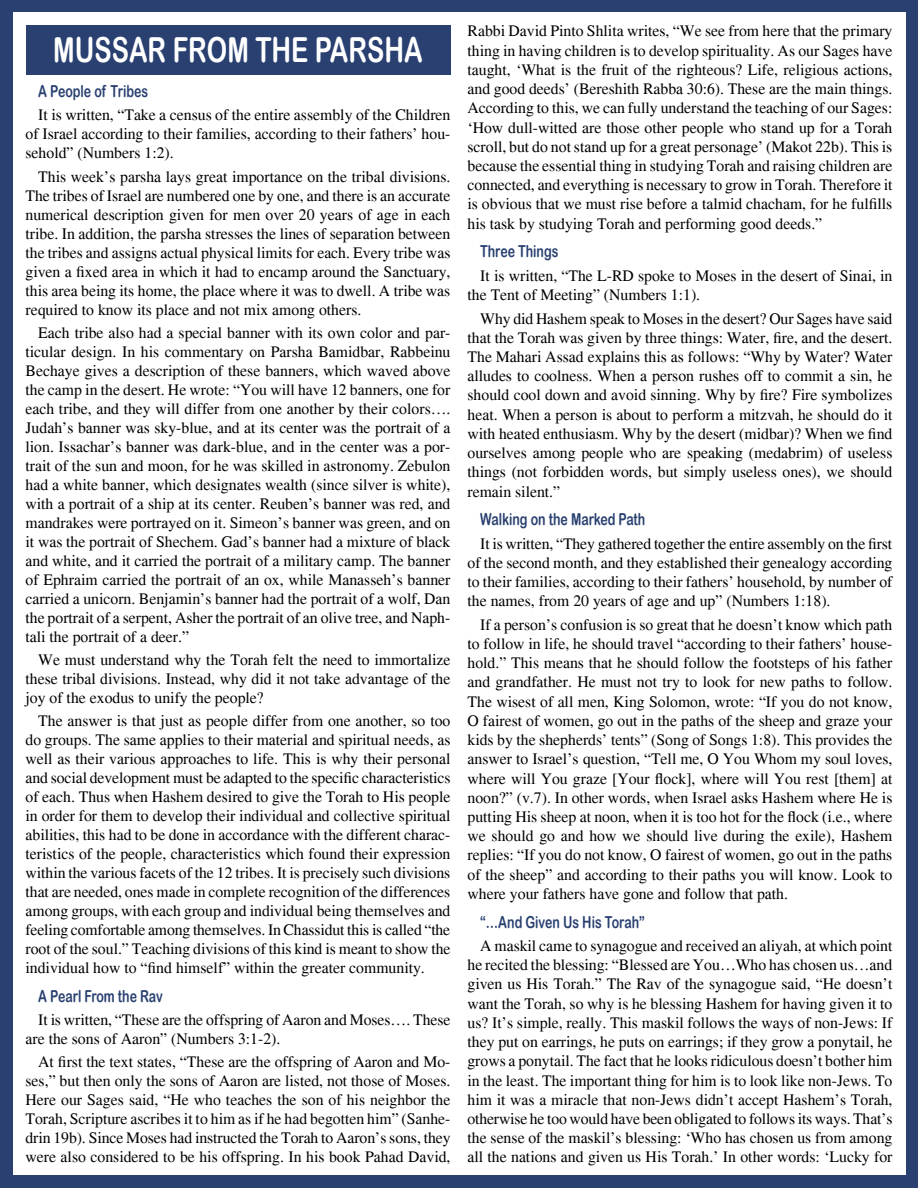
<style>
.page{position:relative;width:918px;height:1188px;background:#fff}
.page>*{position:absolute;margin:0;border:0;box-sizing:border-box;transform-origin:0 0}
.Titre{font:34.5px "Arial Rounded MT Bold";color:#fff;scale:.75 1}
.Sous-titre{font:16.5px "Arial Rounded MT Bold";color:#294070;scale:.75 1}
.Corp_de_texte_roman{font:15.75px/19.2px "Times New Roman";color:#000;text-align:justify}
</style>
<div class="page">
<div style="left:0;top:0;width:917px;height:1188px;background:#294070"></div>
<div style="left:13px;top:13px;width:892px;height:1162px;background:#fff"></div>
<hr style="left:917px;top:0;width:1px;height:1188px;background:#294070">
<div style="left:26px;top:26px;width:424px;height:49px;background:#294070"></div>
<p class="Titre" style="left:53px;top:29px;width:494px">MUSSAR FROM THE PARSHA</p>
<p class="Corp_de_texte_roman" style="left:468px;top:21px;width:427px">Rabbi David Pinto Shlita writes, “We see from here that the primary thing in having children is to develop spirituality. As our Sages have taught, ‘What is the fruit of the righteous? Life, religious actions, and good deeds’ (Bereshith Rabba 30:6). These are the main things.<br>According to this, we can fully understand the teaching of our Sages: ‘How dull-witted are those other people who stand up for a Torah scroll, but do not stand up for a great personage’ (Makot 22b). This is because the essential thing in studying Torah and raising children are connected, and everything is necessary to grow in Torah. Therefore it is obvious that we must rise before a talmid chacham, for he fulfills his task by studying Torah and performing good deeds.”</p>
<p class="Sous-titre" style="left:480px;top:242px;width:106px">Three Things</p>
<p class="Corp_de_texte_roman" style="left:468px;top:266px;width:426px;text-indent:13px">It is written, “The L-RD spoke to Moses in the desert of Sinai, in the Tent of Meeting” (Numbers 1:1).</p>
<p class="Corp_de_texte_roman" style="left:468px;top:309px;width:427px;text-indent:13px">Why did Hashem speak to Moses in the desert? Our Sages have said that the Torah was given by three things: Water, fire, and the desert.<br>The Mahari Assad explains this as follows: “Why by Water? Water alludes to coolness. When a person rushes off to commit a sin, he should cool down and avoid sinning. Why by fire? Fire symbolizes heat. When a person is about to perform a mitzvah, he should do it with heated enthusiasm. Why by the desert (midbar)? When we find ourselves among people who are speaking (medabrim) of useless things (not forbidden words, but simply useless ones), we should remain silent.”</p>
<p class="Sous-titre" style="left:480px;top:510px;width:222px">Walking on the Marked Path</p>
<p class="Corp_de_texte_roman" style="left:468px;top:534px;width:426px;text-indent:13px">It is written, “They gathered together the entire assembly on the first of the second month, and they established their genealogy according to their families, according to their fathers’ household, by number of the names, from 20 years of age and up” (Numbers 1:18).</p>
<p class="Corp_de_texte_roman" style="left:468px;top:615px;width:426px;text-indent:13px">If a person’s confusion is so great that he doesn’t know which path to follow in life, he should travel “according to their fathers’ house&shy;hold.” This means that he should follow the footsteps of his father and grandfather. He must not try to look for new paths to follow.<br>The wisest of all men, King Solomon, wrote: “If you do not know, O fairest of women, go out in the paths of the sheep and graze your kids by the shepherds’ tents” (Song of Songs 1:8). This provides the answer to Israel’s question, “Tell me, O You Whom my soul loves, where will You graze [Your flock], where will You rest [them] at noon?” (v.7). In other words, when Israel asks Hashem where He is putting His sheep at noon, when it is too hot for the flock (i.e., where we should go and how we should live during the exile), Hashem replies: “If you do not know, O fairest of women, go out in the paths of the sheep” and according to their paths you will know. Look to where your fathers have gone and follow that path.</p>
<p class="Sous-titre" style="left:480px;top:912px;width:221px">“…And Given Us His Torah”</p>
<p class="Corp_de_texte_roman" style="left:468px;top:936px;width:427px;text-indent:13px">A maskil came to synagogue and received an aliyah, at which point he recited the blessing: “Blessed are You…Who has chosen us…and given us His Torah.” The Rav of the synagogue said, “He doesn’t want the Torah, so why is he blessing Hashem for having given it to us? It’s simple, really. This maskil follows the ways of non-Jews: If they put on earrings, he puts on earrings; if they grow a ponytail, he grows a ponytail. The fact that he looks ridiculous doesn’t bother him in the least. The important thing for him is to look like non-Jews. To him it was a miracle that non-Jews didn’t accept Hashem’s Torah, otherwise he too would have been obligated to follows its ways. That’s the sense of the maskil’s blessing: ‘Who has chosen us from among all the nations and given us His Torah.’ In other words: ‘Lucky for</p>
<p class="Sous-titre" style="left:38px;top:81px;width:148px">A People of Tribes</p>
<p class="Corp_de_texte_roman" style="left:26px;top:105px;width:426px;text-indent:13px">It is written, “Take a census of the entire assembly of the Children of Israel according to their families, according to their fathers’ hou&shy;sehold” (Numbers 1:2).</p>
<p class="Corp_de_texte_roman" style="left:26px;top:167px;width:427px;text-indent:13px">This week’s parsha lays great importance on the tribal divisions.<br>The tribes of Israel are numbered one by one, and there is an accurate numerical description given for men over 20 years of age in each tribe. In addition, the parsha stresses the lines of separation between the tribes and assigns actual physical limits for each. Every tribe was given a fixed area in which it had to encamp around the Sanctuary, this area being its home, the place where it was to dwell. A tribe was required to know its place and not mix among others.</p>
<p class="Corp_de_texte_roman" style="left:26px;top:323px;width:427px;text-indent:13px">Each tribe also had a special banner with its own color and par&shy;ticular design. In his commentary on Parsha Bamidbar, Rabbeinu Bechaye gives a description of these banners, which waved above the camp in the desert. He wrote: “You will have 12 banners, one for each tribe, and they will differ from one another by their colors….<br>Judah’s banner was sky-blue, and at its center was the portrait of a lion. Issachar’s banner was dark-blue, and in the center was a por&shy;trait of the sun and moon, for he was skilled in astronomy. Zebulon had a white banner, which designates wealth (since silver is white), with a portrait of a ship at its center. Reuben’s banner was red, and mandrakes were portrayed on it. Simeon’s banner was green, and on it was the portrait of Shechem. Gad’s banner had a mixture of black and white, and it carried the portrait of a military camp. The banner of Ephraim carried the portrait of an ox, while Manasseh’s banner carried a unicorn. Benjamin’s banner had the portrait of a wolf, Dan the portrait of a serpent, Asher the portrait of an olive tree, and Naph&shy;tali the portrait of a deer.”</p>
<p class="Corp_de_texte_roman" style="left:26px;top:650px;width:427px;text-indent:13px">We must understand why the Torah felt the need to immortalize these tribal divisions. Instead, why did it not take advantage of the joy of the exodus to unify the people?</p>
<p class="Corp_de_texte_roman" style="left:26px;top:712px;width:427px;text-indent:13px">The answer is that just as people differ from one another, so too do groups. The same applies to their material and spiritual needs, as well as their various approaches to life. This is why their personal and social development must be adapted to the specific characteristics of each. Thus when Hashem desired to give the Torah to His people in order for them to develop their individual and collective spiritual abilities, this had to be done in accordance with the different charac&shy;teristics of the people, characteristics which found their expression within the various facets of the 12 tribes. It is precisely such divisions that are needed, ones made in complete recognition of the differences among groups, with each group and individual being themselves and feeling comfortable among themselves. In Chassidut this is called “the root of the soul.” Teaching divisions of this kind is meant to show the individual how to “find himself” within the greater community.</p>
<p class="Sous-titre" style="left:38px;top:986px;width:167px">A Pearl From the Rav</p>
<p class="Corp_de_texte_roman" style="left:26px;top:1010px;width:427px;text-indent:13px">It is written, “These are the offspring of Aaron and Moses…. These are the sons of Aaron” (Numbers 3:1-2).</p>
<p class="Corp_de_texte_roman" style="left:26px;top:1053px;width:427px;text-indent:13px">At first the text states, “These are the offspring of Aaron and Mo&shy;ses,” but then only the sons of Aaron are listed, not those of Moses.<br>Here our Sages said, “He who teaches the son of his neighbor the Torah, Scripture ascribes it to him as if he had begotten him” (Sanhe&shy;drin 19b). Since Moses had instructed the Torah to Aaron’s sons, they were also considered to be his offspring. In his book Pahad David,</p>
</div>
